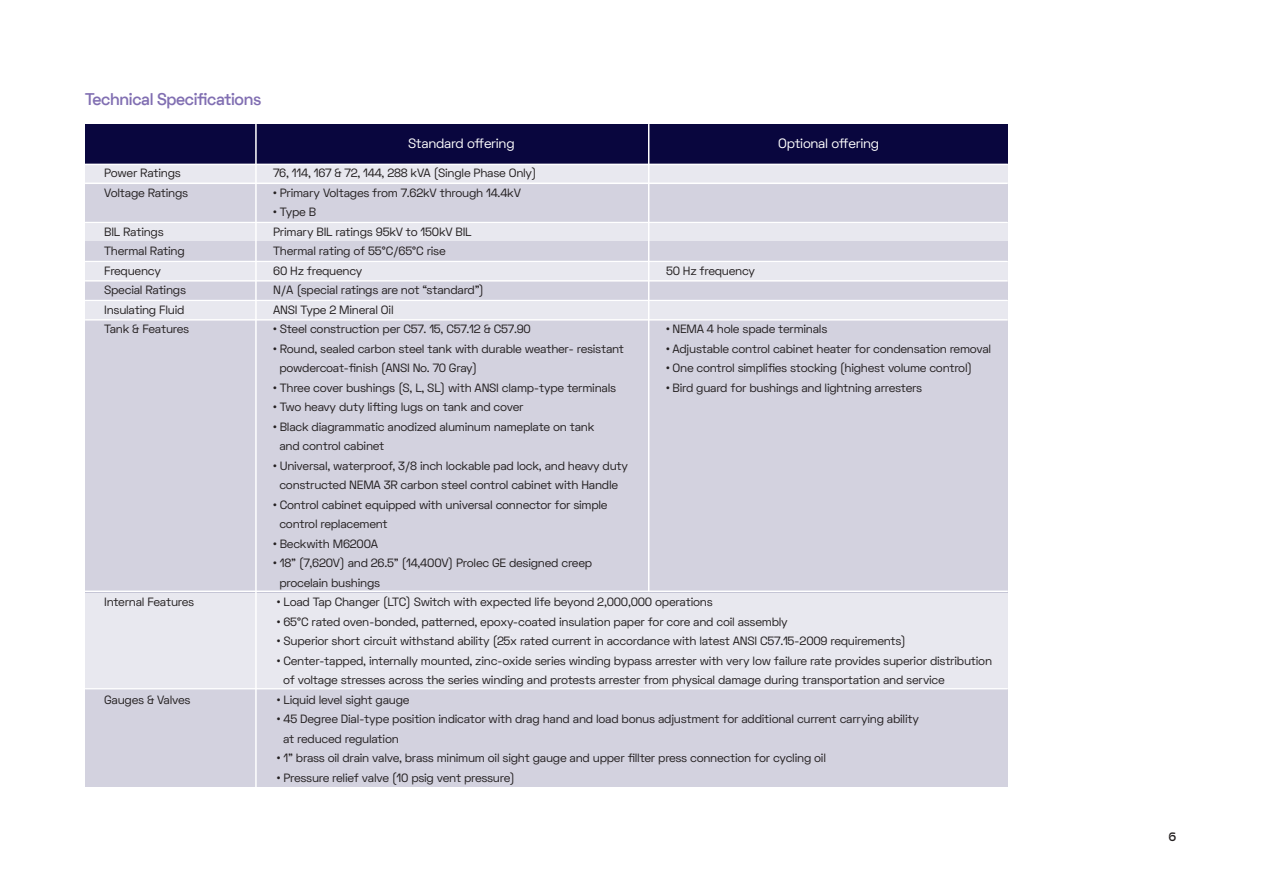
<style>
.page{position:relative;width:1263px;height:893px;background:#fff}
.page>*{position:absolute;margin:0;border:0;box-sizing:border-box;transform-origin:0 0}
.t1{font:600 16.5px "Space Grotesk";letter-spacing:-.02em;color:#816fb2}
.t2{font:13.5px "Space Grotesk";letter-spacing:-.02em;color:#fff}
.t3{font:12px "Space Grotesk";letter-spacing:-.02em;color:#231f20}
.t4{font:700 12px "Neue Machina";color:#231f20;scale:.92 1}
</style>
<div class="page">
<div style="left:85px;top:222px;width:923px;height:19px;background:#e8e8ef"></div>
<div style="left:85px;top:261px;width:923px;height:19px;background:#e8e8ef"></div>
<div style="left:85px;top:300px;width:923px;height:19px;background:#e8e8ef"></div>
<div style="left:85px;top:592px;width:923px;height:98px;background:#e8e8ef"></div>
<div style="left:85px;top:183px;width:923px;height:39px;background:#d3d2df"></div>
<div style="left:85px;top:241px;width:923px;height:20px;background:#d3d2df"></div>
<div style="left:85px;top:280px;width:923px;height:20px;background:#d3d2df"></div>
<div style="left:85px;top:319px;width:923px;height:273px;background:#d3d2df"></div>
<div style="left:85px;top:690px;width:923px;height:97px;background:#d3d2df"></div>
<div style="left:85px;top:164px;width:923px;height:19px;background:#e8e8ef"></div>
<div style="left:85px;top:124px;width:923px;height:39px;background:#09063e"></div>
<hr style="left:255px;top:124px;width:2px;height:663px;background:#fff">
<hr style="left:648px;top:124px;width:1px;height:468px;background:#fff">
<hr style="left:85px;top:591px;width:923px;height:1px;background:#fff">
<hr style="left:85px;top:688px;width:923px;height:2px;background:#fff">
<hr style="left:85px;top:319px;width:923px;height:2px;background:#fff">
<hr style="left:85px;top:300px;width:923px;height:1px;background:#fff">
<hr style="left:85px;top:280px;width:923px;height:2px;background:#fff">
<hr style="left:85px;top:261px;width:923px;height:1px;background:#fff">
<hr style="left:85px;top:222px;width:923px;height:1px;background:#fff">
<hr style="left:85px;top:183px;width:923px;height:1px;background:#fff">
<hr style="left:85px;top:164px;width:923px;height:1px;background:#fff">
<p class="t1" style="left:85px;top:88px;width:178px">Technical Specifications</p>
<p class="t3" style="left:104px;top:165px;width:78px">Power Ratings</p>
<p class="t3" style="left:104px;top:184px;width:86px">Voltage Ratings</p>
<p class="t3" style="left:104px;top:223px;width:61px">BIL Ratings</p>
<p class="t3" style="left:104px;top:243px;width:82px">Thermal Rating</p>
<p class="t3" style="left:104px;top:262px;width:58px">Frequency</p>
<p class="t3" style="left:104px;top:282px;width:83px">Special Ratings</p>
<p class="t3" style="left:104px;top:301px;width:82px">Insulating Fluid</p>
<p class="t3" style="left:104px;top:321px;width:86px">Tank &amp; Features</p>
<p class="t2" style="left:408px;top:135px;width:108px">Standard offering</p>
<p class="t2" style="left:778px;top:135px;width:102px">Optional offering</p>
<p class="t3" style="left:273px;top:165px;width:265px">76, 114, 167 &amp; 72, 144, 288 kVA (Single Phase Only)</p>
<p class="t3" style="left:273px;top:184px;width:249px">• Primary Voltages from 7.62kV through 14.4kV</p>
<p class="t3" style="left:273px;top:204px;width:45px">• Type B</p>
<p class="t3" style="left:273px;top:223px;width:200px">Primary BIL ratings 95kV to 150kV BIL</p>
<p class="t3" style="left:273px;top:243px;width:174px">Thermal rating of 55°C/65°C rise</p>
<p class="t3" style="left:273px;top:262px;width:91px">60 Hz frequency</p>
<p class="t3" style="left:273px;top:282px;width:212px">N/A (special ratings are not “standard”)</p>
<p class="t3" style="left:273px;top:301px;width:122px">ANSI Type 2 Mineral Oil</p>
<p class="t3" style="left:273px;top:321px;width:259px">• Steel construction per C57. 15, C57.12 &amp; C57.90</p>
<p class="t3" style="left:273px;top:340px;width:352px">• Round, sealed carbon steel tank with durable weather- resistant</p>
<p class="t3" style="left:279px;top:360px;width:199px">powdercoat-finish (ANSI No. 70 Gray)</p>
<p class="t3" style="left:273px;top:379px;width:344px">• Three cover bushings (S, L, SL) with ANSI clamp-type terminals</p>
<p class="t3" style="left:273px;top:399px;width:252px">• Two heavy duty lifting lugs on tank and cover</p>
<p class="t3" style="left:273px;top:418px;width:323px">• Black diagrammatic anodized aluminum nameplate on tank</p>
<p class="t3" style="left:279px;top:438px;width:107px">and control cabinet</p>
<p class="t3" style="left:273px;top:457px;width:356px">• Universal, waterproof, 3/8 inch lockable pad lock, and heavy duty</p>
<p class="t3" style="left:279px;top:477px;width:340px">constructed NEMA 3R carbon steel control cabinet with Handle</p>
<p class="t3" style="left:273px;top:496px;width:336px">• Control cabinet equipped with universal connector for simple</p>
<p class="t3" style="left:279px;top:516px;width:110px">control replacement</p>
<p class="t3" style="left:273px;top:535px;width:106px">• Beckwith M6200A</p>
<p class="t3" style="left:273px;top:555px;width:320px">• 18” (7,620V) and 26.5” (14,400V) Prolec GE designed creep</p>
<p class="t3" style="left:279px;top:574px;width:102px">procelain bushings</p>
<p class="t3" style="left:666px;top:262px;width:91px">50 Hz frequency</p>
<p class="t3" style="left:666px;top:321px;width:163px">• NEMA 4 hole spade terminals</p>
<p class="t3" style="left:666px;top:340px;width:327px">• Adjustable control cabinet heater for condensation removal</p>
<p class="t3" style="left:666px;top:360px;width:308px">• One control simplifies stocking (highest volume control)</p>
<p class="t3" style="left:666px;top:379px;width:258px">• Bird guard for bushings and lightning arresters</p>
<p class="t3" style="left:104px;top:594px;width:91px">Internal Features</p>
<p class="t3" style="left:277px;top:594px;width:437px">• Load Tap Changer (LTC) Switch with expected life beyond 2,000,000 operations</p>
<p class="t3" style="left:277px;top:613px;width:512px">• 65°C rated oven-bonded, patterned, epoxy-coated insulation paper for core and coil assembly</p>
<p class="t3" style="left:277px;top:633px;width:631px">• Superior short circuit withstand ability (25x rated current in accordance with latest ANSI C57.15-2009 requirements)</p>
<p class="t3" style="left:277px;top:652px;width:717px">• Center-tapped, internally mounted, zinc-oxide series winding bypass arrester with very low failure rate provides superior distribution</p>
<p class="t3" style="left:283px;top:672px;width:663px">of voltage stresses across the series winding and protests arrester from physical damage during transportation and service</p>
<p class="t3" style="left:104px;top:691px;width:88px">Gauges &amp; Valves</p>
<p class="t3" style="left:277px;top:691px;width:134px">• Liquid level sight gauge</p>
<p class="t3" style="left:277px;top:711px;width:644px">• 45 Degree Dial-type position indicator with drag hand and load bonus adjustment for additional current carrying ability</p>
<p class="t3" style="left:283px;top:730px;width:117px">at reduced regulation</p>
<p class="t3" style="left:277px;top:750px;width:551px">• 1” brass oil drain valve, brass minimum oil sight gauge and upper fillter press connection for cycling oil</p>
<p class="t3" style="left:277px;top:769px;width:239px">• Pressure relief valve (10 psig vent pressure)</p>
<p class="t4" style="left:1168px;top:829px;width:10px">6</p>
</div>
